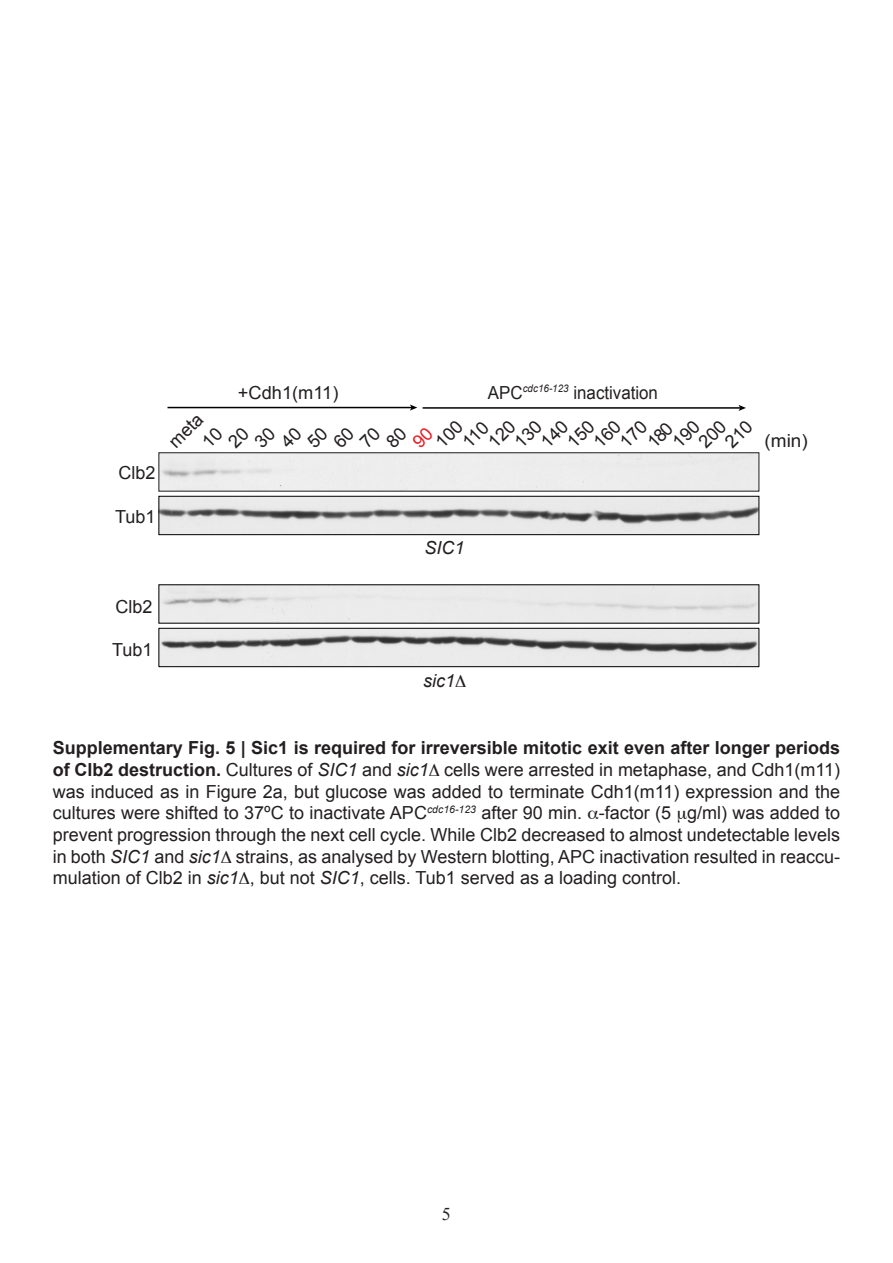
<style>
.page{position:relative;width:893px;height:1263px;background:#fff}
.page>*{position:absolute;margin:0;border:0;box-sizing:border-box;transform-origin:0 0}
.t1{font:18px/21.6px "Arial";color:#231f20}
.t2{font:18px "Arial";color:#231f20;scale:.94 1}
.t3{font:italic 18px "Arial";color:#231f20}
.t4{font:18px "Arial";color:#231f20;scale:1.05 1}
.t5{font:18px "Times New Roman";color:#231f20}
.s1{font-weight:700}
.s2{font-style:italic}
</style>
<div class="page">
<hr style="left:423px;top:407px;width:317px;height:2px;background:#010101">
<svg style="left:738px;top:405px;width:8px;height:6px"></svg>
<hr style="left:168px;top:407px;width:244px;height:1px;background:#010101">
<svg style="left:410px;top:404px;width:7px;height:7px"></svg>
<img style="left:161px;top:630px;width:596px;height:35px">
<div style="left:159px;top:628px;width:600px;height:39px;border:1px solid #000"></div>
<img style="left:161px;top:498px;width:596px;height:35px">
<div style="left:159px;top:496px;width:600px;height:39px;border:1px solid #000"></div>
<p class="t1" style="left:119px;top:462px;width:39px">Clb2</p>
<p class="t1" style="left:115px;top:506px;width:42px">Tub1</p>
<p class="t1" style="left:164px;top:437px;width:42px;rotate:-45deg">meta</p>
<p class="t1" style="left:116px;top:596px;width:39px">Clb2</p>
<p class="t1" style="left:112px;top:639px;width:42px">Tub1</p>
<p class="t1" style="left:238px;top:382px;width:102px">+Cdh1(m11)</p>
<p class="t2" style="left:488px;top:381px;width:182px">APC<sup>cdc16-123</sup> inactivation</p>
<p class="t1" style="left:445px;top:424px;width:30px;line-height:18.9px;text-indent:-19px;rotate:-45deg">100<br>110</p>
<p class="t3" style="left:424px;top:536px;width:42px">SIC1</p>
<p class="t3" style="left:423px;top:669px;width:34px">sic1</p>
<p class="t4" style="left:765px;top:429px;width:43px">(min)</p>
<p class="t1" style="left:53px;top:737px;width:789px;text-align:justify"><span class="s1">Supplementary Fig. 5 | Sic1 is required for irreversible mitotic exit even after longer periods of Clb2 destruction.</span> Cultures of <span class="s2">SIC1</span> and <span class="s2">sic1</span> cells were arrested in metaphase, and Cdh1(m11) was induced as in Figure 2a, but glucose was added to terminate Cdh1(m11) expression and the cultures were shifted to 37ºC to inactivate APC<sup>cdc16-123</sup> after 90 min. -factor (5 g/ml) was added to prevent progression through the next cell cycle. While Clb2 decreased to almost undetectable levels in both <span class="s2">SIC1</span> and <span class="s2">sic1</span> strains, as analysed by Western blotting, APC inactivation resulted in reaccu&shy;mulation of Clb2 in <span class="s2">sic1</span> , but not <span class="s2">SIC1</span>, cells. Tub1 served as a loading control.</p>
<p class="t5" style="left:442px;top:1201px;width:10px">5</p>
</div>
